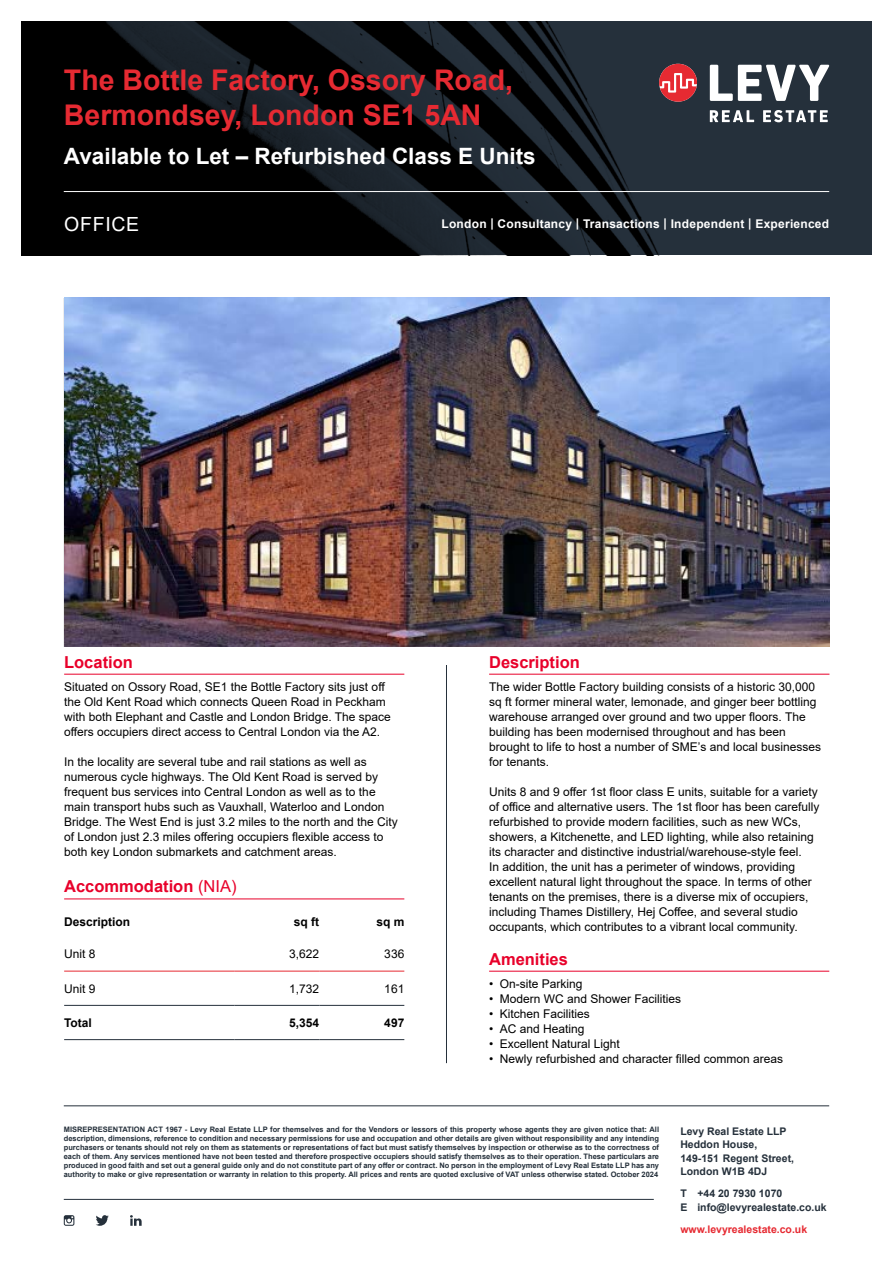
<style>
.page{position:relative;width:893px;height:1263px;background:#fff}
.page>*{position:absolute;margin:0;border:0;box-sizing:border-box;transform-origin:0 0}
.t1{font:700 28.5px/34.2px "Arial";color:#e62a32}
.t2{font:700 22.5px "Arial";color:#fff}
.t3{font:19.5px "Arial";letter-spacing:.035em;color:#fff}
.t4{font:700 16.5px "Arial";color:#e8002a}
.t5{font:12px/15px "Arial";color:#000}
.t6{font:700 12px "Arial";letter-spacing:.02em;color:#fff}
.t7{font:700 12px "Arial";color:#000}
.t8{font:700 10.5px/13.5px "Arial";color:#25303b}
.t9{font:700 10.5px "Arial";color:#e62a32}
.t10{font:700 7.5px/9px "Arial";color:#25303b;text-align:justify}
.s1{font-weight:400}
</style>
<div class="page">
<svg style="left:21px;top:21px;width:851px;height:234px;background:#12171d"></svg>
<hr style="left:64px;top:1199px;width:590px;height:1px;background:#25303b">
<hr style="left:64px;top:1105px;width:765px;height:1px;background:#25303b">
<hr style="left:64px;top:191px;width:765px;height:1px;background:#fff">
<svg style="left:710px;top:65px;width:119px;height:36px"></svg>
<svg style="left:710px;top:110px;width:44px;height:12px"></svg>
<svg style="left:763px;top:110px;width:65px;height:12px"></svg>
<svg style="left:659px;top:64px;width:38px;height:38px"></svg>
<svg style="left:130px;top:1215px;width:12px;height:11px"></svg>
<svg style="left:96px;top:1215px;width:13px;height:11px"></svg>
<svg style="left:64px;top:1215px;width:10px;height:11px"></svg>
<hr style="left:446px;top:298px;width:1px;height:765px;background:#25303b">
<div style="left:433px;top:615px;width:28px;height:50px;background:#fff"></div>
<hr style="left:64px;top:899px;width:340px;height:1px;background:#e8002a">
<hr style="left:64px;top:971px;width:170px;height:1px;background:#e62a32">
<hr style="left:234px;top:971px;width:85px;height:1px;background:#e62a32">
<hr style="left:319px;top:971px;width:85px;height:1px;background:#e62a32">
<hr style="left:64px;top:1005px;width:170px;height:1px;background:#25303b">
<hr style="left:234px;top:1005px;width:85px;height:1px;background:#25303b">
<hr style="left:319px;top:1005px;width:85px;height:1px;background:#25303b">
<hr style="left:64px;top:1039px;width:170px;height:1px;background:#25303b">
<hr style="left:234px;top:1039px;width:85px;height:1px;background:#25303b">
<hr style="left:319px;top:1039px;width:85px;height:1px;background:#25303b">
<hr style="left:64px;top:674px;width:340px;height:1px;background:#e8002a">
<hr style="left:489px;top:971px;width:340px;height:1px;background:#e8002a">
<img style="left:64px;top:298px;width:765px;height:348px">
<hr style="left:489px;top:674px;width:340px;height:1px;background:#e8002a">
<h1 class="t1" style="left:64px;top:64px;width:451px">The Bottle Factory, Ossory Road,<br>Bermondsey, London SE1 5AN</h1>
<h2 class="t2" style="left:64px;top:141px;width:473px">Available to Let – Refurbished Class E Units</h2>
<h3 class="t3" style="left:64px;top:210px;width:76px">OFFICE</h3>
<p class="t6" style="left:441px;top:215px;width:389px">London | Consultancy | Transactions | Independent | Experienced</p>
<h3 class="t4" style="left:64px;top:650px;width:70px">Location</h3>
<p class="t5" style="left:64px;top:679px;width:328px">Situated on Ossory Road, SE1 the Bottle Factory sits just off the Old Kent Road which connects Queen Road in Peckham with both Elephant and Castle and London Bridge. The space offers occupiers direct access to Central London via the A2.</p>
<p class="t5" style="left:64px;top:754px;width:335px">In the locality are several tube and rail stations as well as numerous cycle highways. The Old Kent Road is served by frequent bus services into Central London as well as to the main transport hubs such as Vauxhall, Waterloo and London Bridge. The West End is just 3.2 miles to the north and the City of London just 2.3 miles offering occupiers flexible access to both key London submarkets and catchment areas.</p>
<h3 class="t4" style="left:64px;top:875px;width:174px">Accommodation <span class="s1">(NIA)</span></h3>
<p class="t7" style="left:64px;top:913px;width:68px">Description</p>
<p class="t7" style="left:294px;top:913px;width:27px">sq ft</p>
<p class="t7" style="left:376px;top:913px;width:30px">sq m</p>
<p class="t5" style="left:64px;top:946px;width:33px">Unit 8</p>
<p class="t5" style="left:289px;top:946px;width:32px">3,622</p>
<p class="t5" style="left:384px;top:946px;width:22px">336</p>
<p class="t5" style="left:64px;top:981px;width:33px">Unit 9</p>
<p class="t5" style="left:289px;top:981px;width:32px">1,732</p>
<p class="t5" style="left:384px;top:981px;width:22px">161</p>
<p class="t7" style="left:64px;top:1014px;width:29px">Total</p>
<p class="t7" style="left:289px;top:1014px;width:32px">5,354</p>
<p class="t7" style="left:384px;top:1014px;width:22px">497</p>
<h3 class="t4" style="left:489px;top:650px;width:92px">Description</h3>
<p class="t5" style="left:489px;top:679px;width:333px">The wider Bottle Factory building consists of a historic 30,000 sq ft former mineral water, lemonade, and ginger beer bottling warehouse arranged over ground and two upper floors. The building has been modernised throughout and has been brought to life to host a number of SME’s and local businesses for tenants.</p>
<p class="t5" style="left:489px;top:784px;width:332px">Units 8 and 9 offer 1st floor class E units, suitable for a variety of office and alternative users. The 1st floor has been carefully refurbished to provide modern facilities, such as new WCs, showers, a Kitchenette, and LED lighting, while also retaining its character and distinctive industrial/warehouse-style feel.<br>In addition, the unit has a perimeter of windows, providing excellent natural light throughout the space. In terms of other tenants on the premises, there is a diverse mix of occupiers, including Thames Distillery, Hej Coffee, and several studio occupants, which contributes to a vibrant local community.</p>
<h3 class="t4" style="left:489px;top:947px;width:80px">Amenities</h3>
<p class="t5" style="left:489px;top:976px;width:95px">• On-site Parking</p>
<p class="t5" style="left:489px;top:991px;width:194px">• Modern WC and Shower Facilities</p>
<p class="t5" style="left:489px;top:1006px;width:102px">• Kitchen Facilities</p>
<p class="t5" style="left:489px;top:1021px;width:97px">• AC and Heating</p>
<p class="t5" style="left:489px;top:1036px;width:132px">• Excellent Natural Light</p>
<p class="t5" style="left:489px;top:1051px;width:296px">• Newly refurbished and character filled common areas</p>
<p class="t10" style="left:64px;top:1125px;width:597px">MISREPRESENTATION ACT 1967 - Levy Real Estate LLP for themselves and for the Vendors or lessors of this property whose agents they are given notice that: All description, dimensions, reference to condition and necessary permissions for use and occupation and other details are given without responsibility and any intending purchasers or tenants should not rely on them as statements or representations of fact but must satisfy themselves by inspection or otherwise as to the correctness of each of them. Any services mentioned have not been tested and therefore prospective occupiers should satisfy themselves as to their operation. These particulars are produced in good faith and set out a general guide only and do not constitute part of any offer or contract. No person in the employment of Levy Real Estate LLP has any authority to make or give representation or warranty in relation to this property. All prices and rents are quoted exclusive of VAT unless otherwise stated. October 2024</p>
<p class="t8" style="left:680px;top:1124px;width:115px">Levy Real Estate LLP<br>Heddon House,<br>149-151 Regent Street,<br>London W1B 4DJ</p>
<p class="t8" style="left:680px;top:1187px;width:148px">T +44 20 7930 1070<br>E info@levyrealestate.co.uk</p>
<p class="t9" style="left:680px;top:1221px;width:128px">www.levyrealestate.co.uk</p>
</div>
